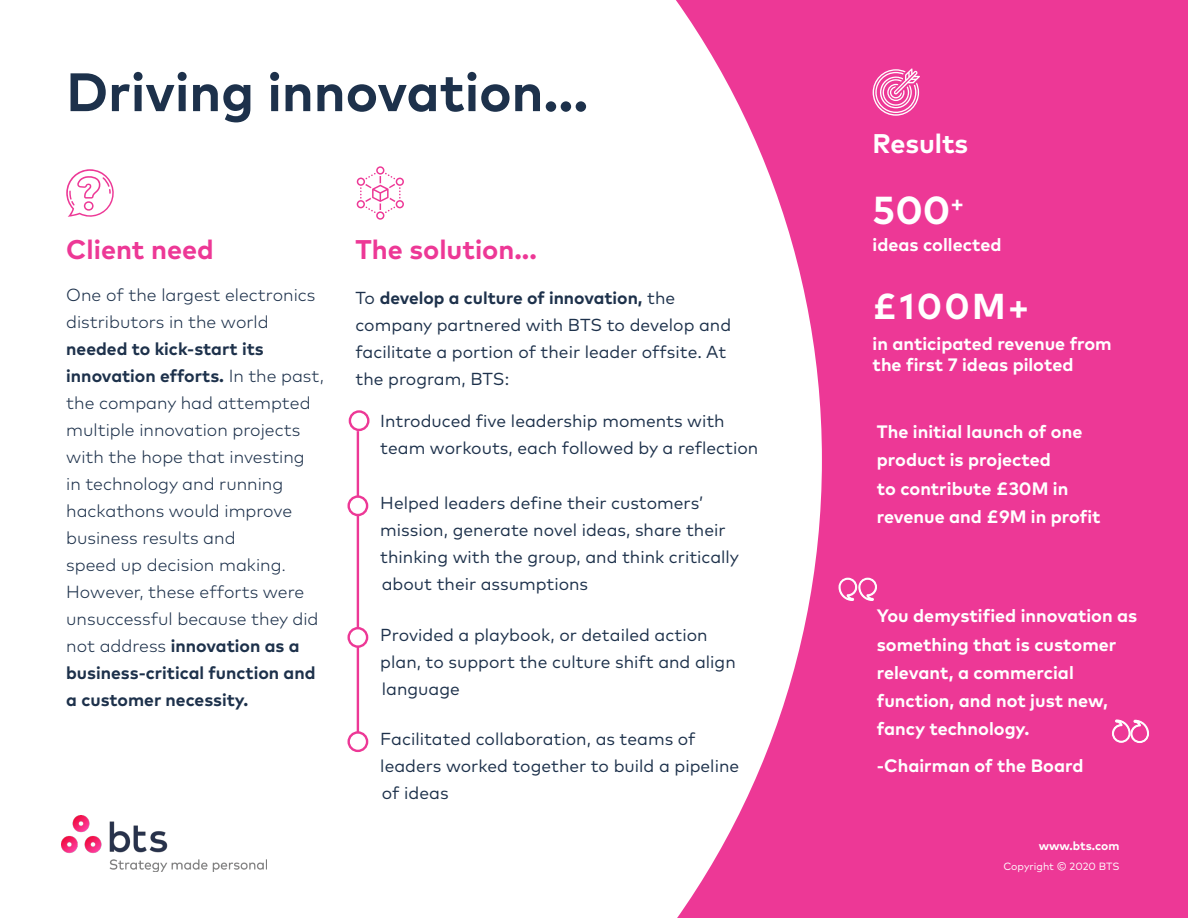
<style>
.page{position:relative;width:1188px;height:918px;background:#fff}
.page>*{position:absolute;margin:0;border:0;box-sizing:border-box;transform-origin:0 0}
.t1{font:700 54px "Mark OT";color:#1d314b}
.Intro_Paragrpah{font:700 39px "Mark OT";color:#fff}
.Intro_Paragrpah-2{font:700 36px "Mark OT";color:#fff}
.H2_Magenta{font:700 27px "Mark OT";color:#ed3896}
.White_Call_Out{font:700 27px "Mark OT";color:#fff}
.White_Call_Out-2{font:700 18px/28.2px "Mark OT";color:#fff}
.Intro_Paragrpah-3{font:700 18px/21.6px "Mark OT";color:#fff}
.Intro_Paragrpah-4{font:300 17.55px/27px "Mark OT";color:#1d314b}
.Intro_Paragrpah-5{font:17.4px/27px "Mark OT";color:#1d314b}
.t2{font:700 12px "Mark OT";color:#fff}
.t3{font:10.5px "Mark OT";color:#fff}
.s1{font-weight:700}
</style>
<div class="page">
<div style="left:549px;top:0;width:639px;height:918px;background:#ed3896"></div>
<svg style="left:662px;top:0;width:160px;height:918px;fill:#fff"></svg>
<div style="left:400px;top:0;width:262px;height:918px;background:#fff"></div>
<img style="left:61px;top:816px;width:205px;height:55px">
<hr style="left:357px;top:431px;width:2px;height:303px;background:#ed3896">
<svg style="left:357px;top:166px;width:47px;height:54px"></svg>
<svg style="left:350px;top:412px;width:18px;height:18px"></svg>
<div style="left:349px;top:410px;width:21px;height:21px;border:2px solid #ed3896;border-radius:50%"></div>
<svg style="left:349px;top:628px;width:18px;height:19px"></svg>
<div style="left:347px;top:627px;width:21px;height:21px;border:2px solid #ed3896;border-radius:50%"></div>
<svg style="left:349px;top:497px;width:18px;height:18px"></svg>
<div style="left:347px;top:495px;width:21px;height:21px;border:2px solid #ed3896;border-radius:50%"></div>
<svg style="left:66px;top:169px;width:48px;height:48px"></svg>
<svg style="left:872px;top:68px;width:48px;height:48px"></svg>
<svg style="left:838px;top:577px;width:39px;height:24px"></svg>
<svg style="left:1112px;top:719px;width:37px;height:24px"></svg>
<svg style="left:349px;top:732px;width:18px;height:19px"></svg>
<div style="left:347px;top:731px;width:21px;height:21px;border:2px solid #ed3896;border-radius:50%"></div>
<h1 class="t1" style="left:66px;top:57px;width:524px">Driving innovation...</h1>
<p class="H2_Magenta" style="left:66px;top:232px;width:149px">Client need</p>
<p class="Intro_Paragrpah-4" style="left:66px;top:281px;width:259px">One of the largest electronics distributors in the world <span class="s1">needed to kick-start its innovation efforts.</span> In the past, the company had attempted multiple innovation projects with the hope that investing<br>in technology and running hackathons would improve business results and<br>speed up decision making.<br>However, these efforts were unsuccessful because they did not address <span class="s1">innovation as a business-critical function and a customer necessity.</span></p>
<p class="H2_Magenta" style="left:356px;top:232px;width:183px">The solution...</p>
<p class="Intro_Paragrpah-5" style="left:356px;top:284px;width:377px">To <span class="s1">develop a culture of innovation,</span> the company partnered with BTS to develop and facilitate a portion of their leader offsite. At the program, BTS:</p>
<p class="Intro_Paragrpah-5" style="left:380px;top:407px;width:380px">Introduced five leadership moments with team workouts, each followed by a reflection</p>
<p class="Intro_Paragrpah-5" style="left:380px;top:489px;width:360px">Helped leaders define their customers’ mission, generate novel ideas, share their thinking with the group, and think critically about their assumptions</p>
<p class="Intro_Paragrpah-5" style="left:380px;top:621px;width:357px">Provided a playbook, or detailed action plan, to support the culture shift and align language</p>
<p class="Intro_Paragrpah-5" style="left:380px;top:725px;width:360px">Facilitated collaboration, as teams of leaders worked together to build a pipeline of ideas</p>
<p class="White_Call_Out" style="left:873px;top:126px;width:97px">Results</p>
<p class="Intro_Paragrpah" style="left:873px;top:185px;width:93px">500<sup>+</sup></p>
<p class="Intro_Paragrpah-3" style="left:873px;top:233px;width:130px">ideas collected</p>
<p class="Intro_Paragrpah-2" style="left:873px;top:283px;width:158px">£100M+</p>
<p class="Intro_Paragrpah-3" style="left:873px;top:332px;width:241px">in anticipated revenue from the first 7 ideas piloted</p>
<p class="White_Call_Out-2" style="left:877px;top:417px;width:225px">The initial launch of one product is projected<br>to contribute £30M in revenue and £9M in profit</p>
<p class="White_Call_Out-2" style="left:877px;top:601px;width:262px">You demystified innovation as something that is customer relevant, a commercial function, and not just new, fancy technology.</p>
<p class="White_Call_Out-2" style="left:877px;top:751px;width:208px">-Chairman of the Board</p>
<p class="t2" style="left:1039px;top:838px;width:82px">www.bts.com</p>
<p class="t3" style="left:1003px;top:860px;width:118px">Copyright © 2020 BTS</p>
</div>
